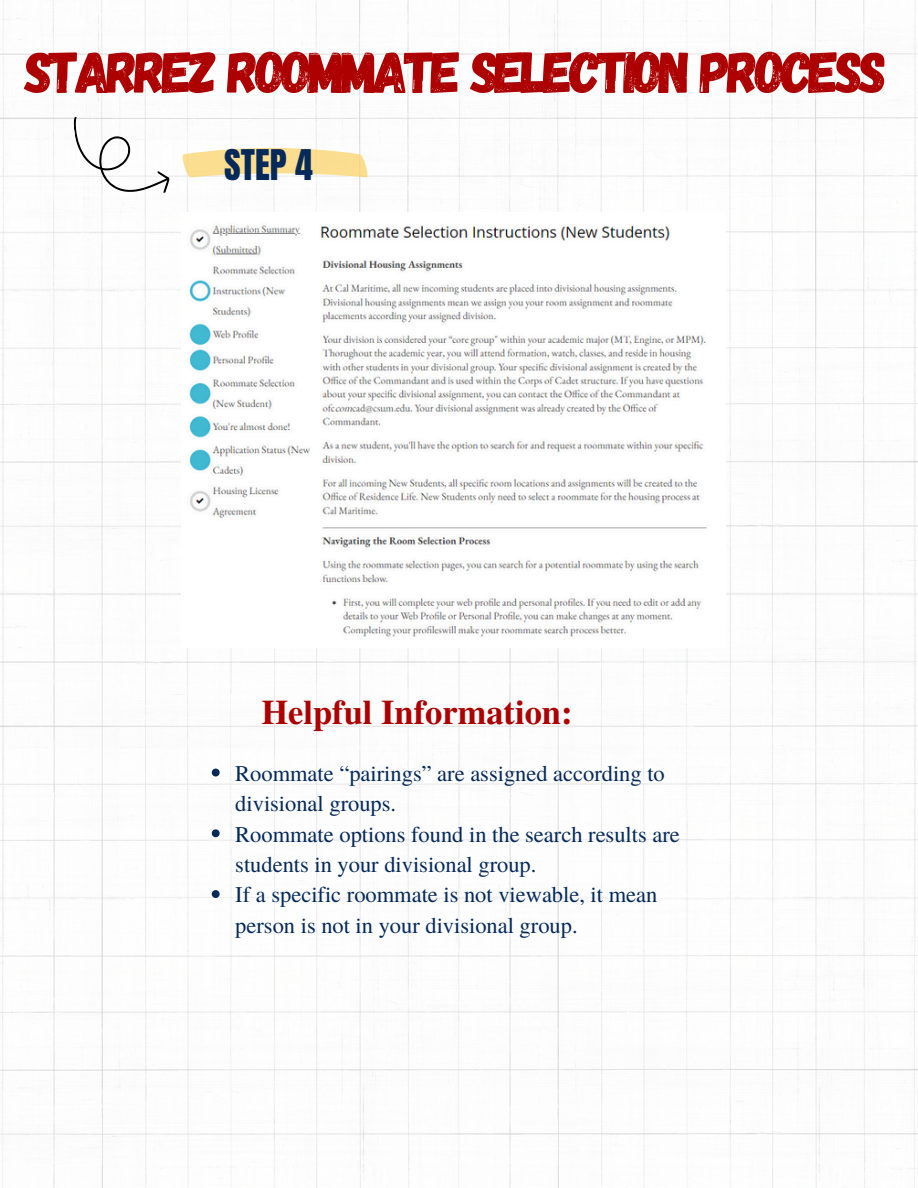
<style>
.page{position:relative;width:918px;height:1188px;background:#fff}
.page>*{position:absolute;margin:0;border:0;box-sizing:border-box;transform-origin:0 0}
.t1{font:58.5px "Gagalin";letter-spacing:-.07em;color:#ad0000}
.t2{font:36px "Anton";color:#052959}
.t3{font:700 34.5px "Te X Gyre Termes";color:#ad0000}
.t4{font:22.5px/30.3px "Te X Gyre Termes";color:#052959}
</style>
<div class="page">
<img style="left:0;top:0;width:918px;height:1188px">
<svg style="left:182px;top:148px;width:186px;height:29px;background:#fae2a1"></svg>
<svg style="left:72px;top:106px;width:99px;height:97px"></svg>
<img style="left:181px;top:212px;width:545px;height:435px">
<svg style="left:212px;top:769px;width:8px;height:7px"></svg>
<svg style="left:212px;top:829px;width:8px;height:8px"></svg>
<svg style="left:212px;top:890px;width:8px;height:8px"></svg>
<h3 class="t1" style="left:25px;top:34px;width:864px">STARREZ ROOMMATE SELECTION PROCESS</h3>
<p class="t2" style="left:224px;top:139px;width:90px">STEP 4</p>
<p class="t3" style="left:261px;top:685px;width:313px">Helpful Information:</p>
<p class="t4" style="left:235px;top:757px;width:431px">Roommate “pairings” are assigned according to divisional groups.</p>
<h2 class="t4" style="left:235px;top:818px;width:446px">Roommate options found in the search results are students in your divisional group.</h2>
<p class="t4" style="left:235px;top:879px;width:424px">If a specific roommate is not viewable, it mean person is not in your divisional group.</p>
</div>
